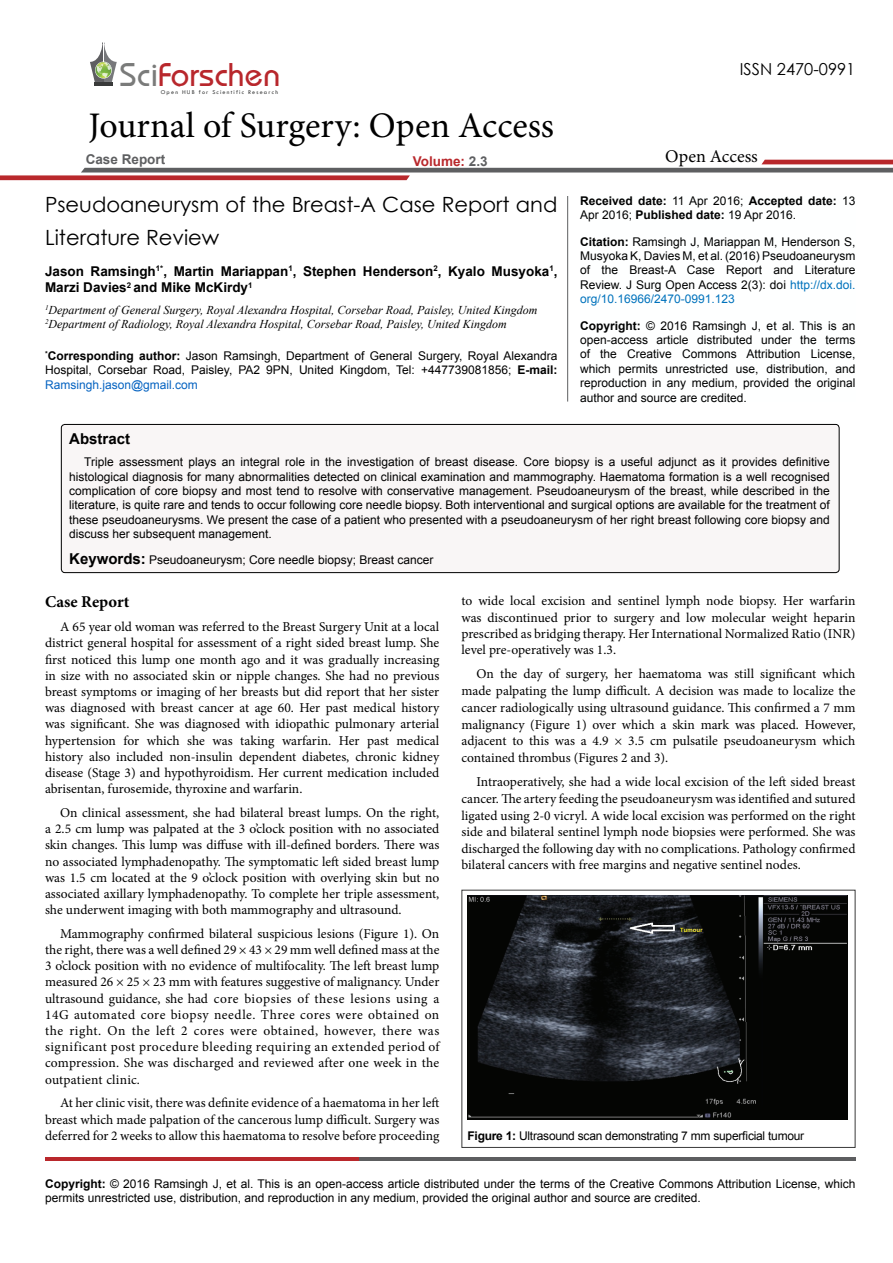
<style>
.page{position:relative;width:893px;height:1263px;background:#fff}
.page>*{position:absolute;margin:0;border:0;box-sizing:border-box;transform-origin:0 0}
.t1{font:36px "Minion Pro";color:#000}
.t2{font:34.2px "Opal";color:#b8272c}
.t3{font:21px/33px "Century Gothic";color:#000}
.t4{font:18px "Minion Pro";color:#000}
.t5{font:16.5px "Century Gothic";color:#000}
.List_Paragraph{font:700 16.5px "Minion Pro";letter-spacing:.005em;color:#000}
.List_Paragraph-2{font:700 15px "Arial";color:#000}
.t6{font:13.5px/16.2px "Minion Pro";color:#000;text-align:justify}
.t7{font:700 13.5px/16.2px "Arial";color:#000}
.t8{font:700 13.5px "Arial";color:#5e5f61}
.t9{font:700 13.5px "Arial";color:#b9282c}
.t10{font:12px/14.4px "Arial";color:#000;text-align:justify}
.t11{font:italic 12px "Times New Roman";color:#000}
.t12{font:700 12px/14.4px "Arial";color:#000}
.t13{font:12px "Arial";letter-spacing:-.02em;color:#000}
.t14{font:6px "Tw Cen";letter-spacing:.2em;color:#393a3a}
.s1{color:#7a7b7a}
.s2{color:#5e5f61}
.s3{font-weight:700}
.s4{color:#0563c1}
.s5{font-weight:400}
.s6{color:#0072bc}
.s7{font-weight:700;font-size:15px}
</style>
<div class="page">
<hr style="left:94px;top:82px;width:19px;height:4px;background:#393a3a">
<svg style="left:90px;top:42px;width:27px;height:40px"></svg>
<svg style="left:0;top:160px;width:893px;height:20px"></svg>
<hr style="left:45px;top:1157px;width:314px;height:4px;background:#b9282c">
<hr style="left:359px;top:1157px;width:496px;height:4px;background:#5d5e60">
<hr style="left:567px;top:196px;width:1px;height:206px;background:#5e5f61">
<div style="left:61px;top:424px;width:778px;height:149px;background:#f9f6f6;border-radius:4px"></div>
<div style="left:61px;top:424px;width:778px;height:149px;border:1px solid #000;border-radius:4px"></div>
<img style="left:467px;top:896px;width:381px;height:223px">
<h2 class="t2" style="left:120px;top:54px;width:162px"><span class="s1">Sci</span>Forschen</h2>
<p class="t14" style="left:161px;top:88px;width:119px">Open HUB for Scientific Research</p>
<h1 class="t1" style="left:88px;top:102px;width:467px">Journal of Surgery: Open Access</h1>
<p class="t8" style="left:86px;top:151px;width:81px">Case Report</p>
<p class="t9" style="left:413px;top:152px;width:76px">Volume: <span class="s2">2.3</span></p>
<p class="t3" style="left:45px;top:187px;width:514px">Pseudoaneurysm of the Breast-A Case Report and<br>Literature Review</p>
<p class="t7" style="left:45px;top:263px;width:514px">Jason Ramsingh<sup>1*</sup>, Martin Mariappan<sup>1</sup>, Stephen Henderson<sup>2</sup>, Kyalo Musyoka<sup>1</sup>,<br>Marzi Davies<sup>2</sup> and Mike McKirdy<sup>1</sup></p>
<p class="t11" style="left:45px;top:302px;width:494px"><sup>1</sup>Department of General Surgery, Royal Alexandra Hospital, Corsebar Road, Paisley, United Kingdom</p>
<p class="t11" style="left:45px;top:316px;width:463px"><sup>2</sup>Department of Radiology, Royal Alexandra Hospital, Corsebar Road, Paisley, United Kingdom</p>
<p class="t10" style="left:45px;top:348px;width:514px"><sup>*</sup><span class="s3">Corresponding author:</span> Jason Ramsingh, Department of General Surgery, Royal Alexandra Hospital, Corsebar Road, Paisley, PA2 9PN, United Kingdom, Tel: +447739081856; <span class="s3">E-mail:<br></span><span class="s4">Ramsingh.jason@gmail.com</span></p>
<p class="t5" style="left:740px;top:58px;width:117px">ISSN 2470-0991</p>
<h3 class="t4" style="left:665px;top:145px;width:94px">Open Access</h3>
<p class="t12" style="left:580px;top:194px;width:277px">Received date: <span class="s5">11 Apr 2016;</span> Accepted date: <span class="s5">13<br>Apr 2016;</span> Published date: <span class="s5">19 Apr 2016.</span></p>
<p class="t10" style="left:580px;top:234px;width:277px"><span class="s3">Citation:</span> Ramsingh J, Mariappan M, Henderson S, Musyoka K, Davies M, et al. (2016) Pseudoaneurysm of the Breast-A Case Report and Literature Review. J Surg Open Access 2(3): doi <span class="s6">http://dx.doi. org/10.16966/2470-0991.123</span></p>
<p class="t10" style="left:580px;top:318px;width:277px"><span class="s3">Copyright:</span> © 2016 Ramsingh J, et al. This is an open-access article distributed under the terms of the Creative Commons Attribution License, which permits unrestricted use, distribution, and reproduction in any medium, provided the original author and source are credited.</p>
<p class="List_Paragraph-2" style="left:69px;top:429px;width:62px">Abstract</p>
<p class="t10" style="left:69px;top:455px;width:762px;text-indent:15px">Triple assessment plays an integral role in the investigation of breast disease. Core biopsy is a useful adjunct as it provides definitive histological diagnosis for many abnormalities detected on clinical examination and mammography. Haematoma formation is a well recognised complication of core biopsy and most tend to resolve with conservative management. Pseudoaneurysm of the breast, while described in the literature, is quite rare and tends to occur following core needle biopsy. Both interventional and surgical options are available for the treatment of these pseudoaneurysms. We present the case of a patient who presented with a pseudoaneurysm of her right breast following core biopsy and discuss her subsequent management.</p>
<p class="t10" style="left:69px;top:552px;width:366px"><span class="s7">Keywords:</span> Pseudoaneurysm; Core needle biopsy; Breast cancer</p>
<p class="List_Paragraph" style="left:45px;top:591px;width:86px">Case Report</p>
<p class="t6" style="left:45px;top:619px;width:396px;text-indent:15px">A 65 year old woman was referred to the Breast Surgery Unit at a local district general hospital for assessment of a right sided breast lump. She first noticed this lump one month ago and it was gradually increasing in size with no associated skin or nipple changes. She had no previous breast symptoms or imaging of her breasts but did report that her sister was diagnosed with breast cancer at age 60. Her past medical history was significant. She was diagnosed with idiopathic pulmonary arterial hypertension for which she was taking warfarin. Her past medical history also included non-insulin dependent diabetes, chronic kidney disease (Stage 3) and hypothyroidism. Her current medication included abrisentan, furosemide, thyroxine and warfarin.</p>
<p class="t6" style="left:45px;top:804px;width:396px;text-indent:15px">On clinical assessment, she had bilateral breast lumps. On the right, a 2.5 cm lump was palpated at the 3 o’clock position with no associated skin changes. This lump was diffuse with ill-defined borders. There was no associated lymphadenopathy. The symptomatic left sided breast lump was 1.5 cm located at the 9 o’clock position with overlying skin but no associated axillary lymphadenopathy. To complete her triple assessment, she underwent imaging with both mammography and ultrasound.</p>
<p class="t6" style="left:45px;top:925px;width:396px;text-indent:15px">Mammography confirmed bilateral suspicious lesions (Figure 1). On the right, there was a well defined 29 × 43 × 29 mm well defined mass at the 3 o’clock position with no evidence of multifocality. The left breast lump measured 26 × 25 × 23 mm with features suggestive of malignancy. Under ultrasound guidance, she had core biopsies of these lesions using a 14G automated core biopsy needle. Three cores were obtained on the right. On the left 2 cores were obtained, however, there was significant post procedure bleeding requiring an extended period of compression. She was discharged and reviewed after one week in the outpatient clinic.</p>
<p class="t6" style="left:45px;top:1095px;width:396px;text-indent:15px">At her clinic visit, there was definite evidence of a haematoma in her left breast which made palpation of the cancerous lump difficult. Surgery was deferred for 2 weeks to allow this haematoma to resolve before proceeding</p>
<p class="t6" style="left:461px;top:593px;width:395px">to wide local excision and sentinel lymph node biopsy. Her warfarin was discontinued prior to surgery and low molecular weight heparin prescribed as bridging therapy. Her International Normalized Ratio (INR) level pre-operatively was 1.3.</p>
<p class="t6" style="left:461px;top:665px;width:395px;line-height:16.8px;text-indent:15px">On the day of surgery, her haematoma was still significant which made palpating the lump difficult. A decision was made to localize the cancer radiologically using ultrasound guidance. This confirmed a 7 mm malignancy (Figure 1) over which a skin mark was placed. However, adjacent to this was a 4.9 × 3.5 cm pulsatile pseudoaneurysm which contained thrombus (Figures 2 and 3).</p>
<p class="t6" style="left:461px;top:773px;width:395px;text-indent:15px">Intraoperatively, she had a wide local excision of the left sided breast cancer. The artery feeding the pseudoaneurysm was identified and sutured ligated using 2-0 vicryl. A wide local excision was performed on the right side and bilateral sentinel lymph node biopsies were performed. She was discharged the following day with no complications. Pathology confirmed bilateral cancers with free margins and negative sentinel nodes.</p>
<p class="t13" style="left:467px;top:1128px;width:338px"><span class="s3">Figure 1:</span> Ultrasound scan demonstrating 7 mm superficial tumour</p>
<p class="t10" style="left:45px;top:1176px;width:812px"><span class="s3">Copyright:</span> © 2016 Ramsingh J, et al. This is an open-access article distributed under the terms of the Creative Commons Attribution License, which permits unrestricted use, distribution, and reproduction in any medium, provided the original author and source are credited.</p>
</div>
